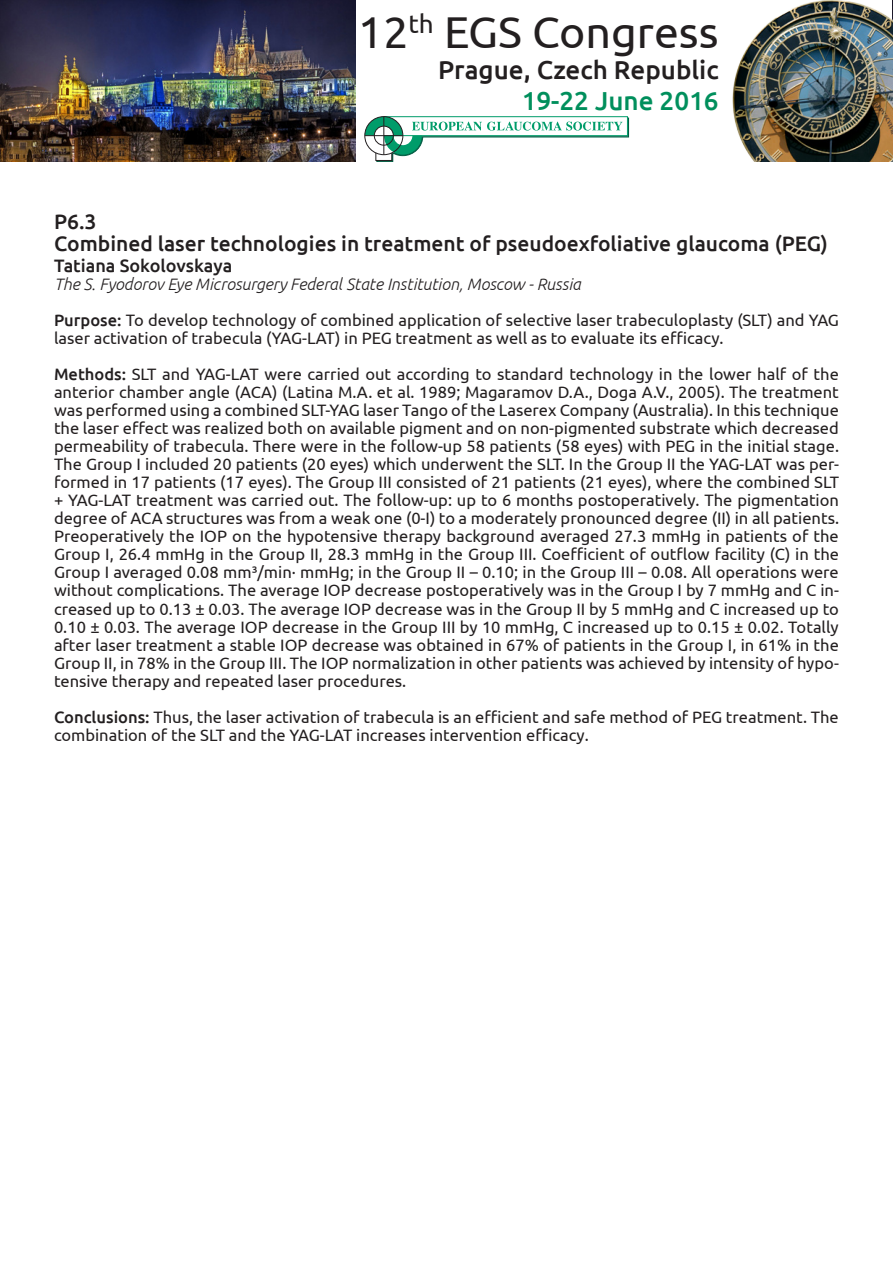
<style>
.page{position:relative;width:893px;height:1263px;background:#fff}
.page>*{position:absolute;margin:0;border:0;box-sizing:border-box;transform-origin:0 0}
.t1{font:44.55px "Ubuntu";color:#231f20}
.t2{font:500 25.95px "Ubuntu";color:#231f20}
.t3{font:500 25.95px "Ubuntu";color:#008f5c}
.Normale__Web{font:500 21px "Ubuntu";color:#231f20}
.Normale{font:500 18px "Ubuntu";color:#231f20}
.Normale-2{font:16.5px/18px "Ubuntu";color:#231f20}
.Normale-3{font:italic 300 16.5px "Ubuntu";color:#231f20}
.s1{font-weight:500}
</style>
<div class="page">
<img style="left:732px;top:0;width:161px;height:162px">
<img style="left:0;top:0;width:355px;height:162px">
<div style="left:377px;top:154px;width:16px;height:8px;border:1px solid #035e44"></div>
<div style="left:376px;top:153px;width:16px;height:7px;background:#fff"></div>
<div style="left:376px;top:153px;width:16px;height:8px;border:1px solid #231f20"></div>
<div style="left:384px;top:116px;width:244px;height:20px;border:1px solid #009c6a"></div>
<div style="left:365px;top:116px;width:38px;height:39px;border:1px solid #231f20;border-radius:50%"></div>
<svg style="left:365px;top:117px;width:257px;height:39px"></svg>
<hr style="left:384px;top:117px;width:1px;height:38px;background:#231f20">
<h1 class="t1" style="left:358px;top:5px;width:362px">12<sup>th</sup> EGS Congress</h1>
<h2 class="t2" style="left:438px;top:53px;width:282px">Prague, Czech Republic</h2>
<h2 class="t3" style="left:522px;top:85px;width:198px">19-22 June 2016</h2>
<p class="Normale__Web" style="left:54px;top:208px;width:44px">P6.3</p>
<p class="Normale__Web" style="left:54px;top:231px;width:775px">Combined laser technologies in treatment of pseudoexfoliative glaucoma (PEG)</p>
<p class="Normale" style="left:54px;top:255px;width:180px">Tatiana Sokolovskaya</p>
<p class="Normale-3" style="left:54px;top:275px;width:528px">The S. Fyodorov Eye Microsurgery Federal State Institution, Moscow - Russia</p>
<p class="Normale-2" style="left:54px;top:311px;width:787px"><span class="s1">Purpose:</span> To develop technology of combined application of selective laser trabeculoplasty (SLT) and YAG laser activation of trabecula (YAG-LАТ) in PEG treatment as well as to evaluate its efficacy.</p>
<p class="Normale-2" style="left:54px;top:365px;width:787px;text-align:justify"><span class="s1">Мethods:</span> SLT and YAG-LАТ were carried out according to standard technology in the lower half of the anterior chamber angle (ACA) (Latina M.A. et al. 1989; Magaramov D.A., Doga A.V., 2005). The treatment was performed using a combined SLT-YAG laser Tango of the Laserex Company (Australia). In this technique the laser effect was realized both on available pigment and on non-pigmented substrate which decreased permeability of trabecula. There were in the follow-up 58 patients (58 eyes) with PEG in the initial stage.<br>The Group I included 20 patients (20 eyes) which underwent the SLT. In the Group II the YAG-LАТ was per&shy;formed in 17 patients (17 eyes). The Group III consisted of 21 patients (21 eyes), where the combined SLT + YAG-LАТ treatment was carried out. The follow-up: up to 6 months postoperatively. The pigmentation degree of ACA structures was from a weak one (0-I) to a moderately pronounced degree (II) in all patients.<br>Preoperatively the IOP on the hypotensive therapy background averaged 27.3 mmHg in patients of the Group I, 26.4 mmHg in the Group II, 28.3 mmHg in the Group III. Coefficient of outflow facility (С) in the Group I averaged 0.08 mm³/min· mmHg; in the Group II – 0.10; in the Group III – 0.08. All operations were without complications. The average IOP decrease postoperatively was in the Group I by 7 mmHg and С in&shy;creased up to 0.13 ± 0.03. The average IOP decrease was in the Group II by 5 mmHg and С increased up to 0.10 ± 0.03. The average IOP decrease in the Group III by 10 mmHg, С increased up to 0.15 ± 0.02. Totally after laser treatment a stable IOP decrease was obtained in 67% of patients in the Group I, in 61% in the Group II, in 78% in the Group III. The IOP normalization in other patients was achieved by intensity of hypo&shy;tensive therapy and repeated laser procedures.</p>
<p class="Normale-2" style="left:54px;top:707px;width:786px"><span class="s1">Conclusions:</span> Thus, the laser activation of trabecula is an efficient and safe method of PEG treatment. The combination of the SLT and the YAG-LАТ increases intervention efficacy.</p>
</div>
